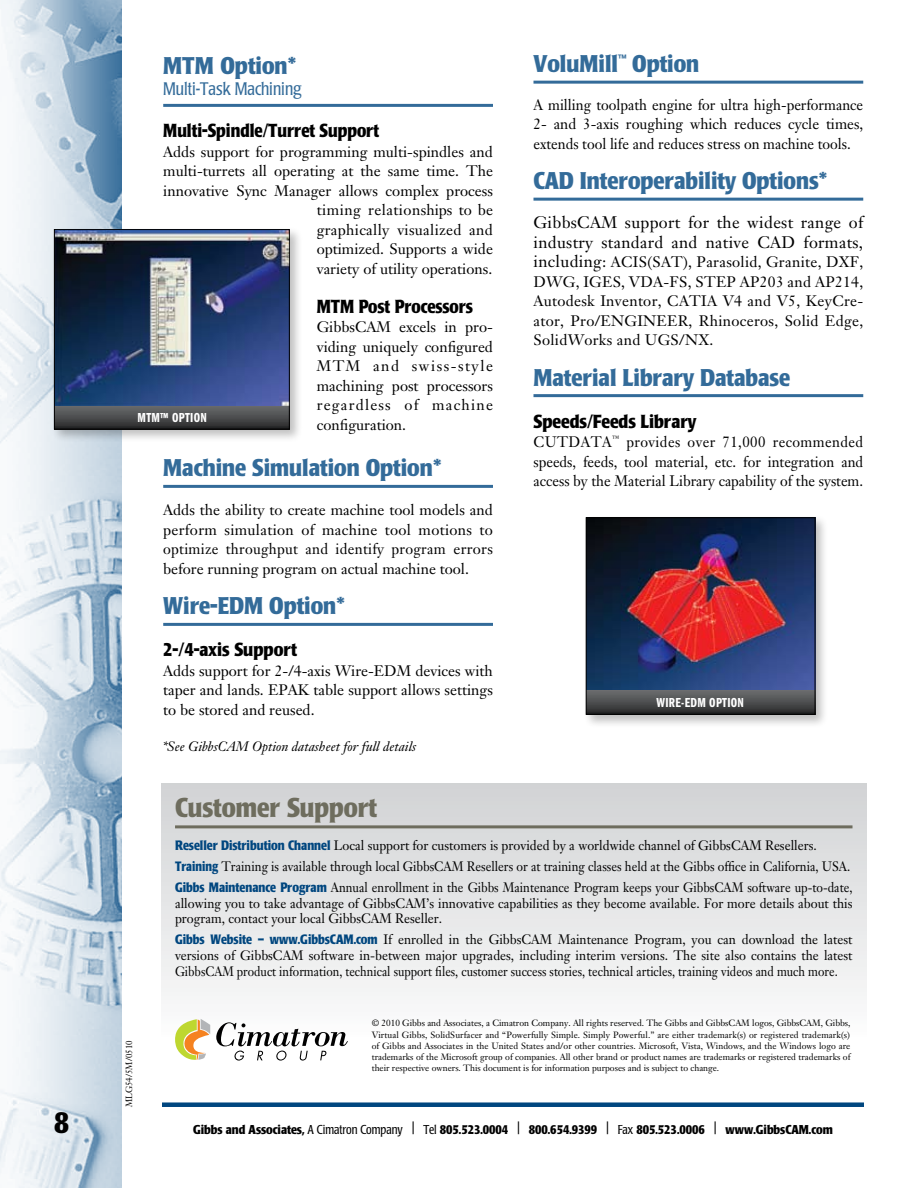
<style>
.page{position:relative;width:918px;height:1188px;background:#fff}
.page>*{position:absolute;margin:0;border:0;box-sizing:border-box;transform-origin:0 0}
.t1{font:700 condensed 30px "Poppl Laudatio";color:#000}
.t2{font:700 condensed 27px "Poppl Laudatio";color:#6e6d5e}
.t3{font:700 condensed 24px "Poppl Laudatio";color:#336b99}
.t4{font:700 condensed 18.75px "Poppl Laudatio";color:#000;scale:.95 1}
.t5{font:700 condensed 18.75px "Poppl Laudatio";color:#000}
.t6{font:300 condensed 18px "Poppl Laudatio";color:#336b99}
.t7{font:16.5px/19.5px "Janson Text";letter-spacing:.02em;color:#000}
.t8{font:15px/19.5px "Janson Text";color:#000;text-align:justify}
.t9{font:15px/19.5px "Janson Text";color:#000;text-align:justify;scale:.95 1}
.t10{font:13.5px/15.8px "Janson Text";color:#000;scale:.95 1}
.t11{font:italic 13.5px "Janson Text";color:#000}
.t12{font:13.5px "Franklin Gothic Demi Cmpr";letter-spacing:.02em;color:#fff}
.t13{font:700 condensed 12.75px "Poppl Laudatio";color:#000}
.t14{font:9px/11.2px "Janson Text";color:#000;text-align:justify}
.t15{font:9px "Janson Text";color:#000;scale:.95 1}
.s1{font-stretch:normal}
.s2{font-size:16.5px}
.s3{font-family:"Poppl Laudatio";font-weight:700;font-stretch:condensed;color:#00467f}
.s4{font-weight:300}
</style>
<div class="page">
<img style="left:0;top:0;width:122px;height:1188px">
<div style="left:162px;top:783px;width:704px;height:258px;background:linear-gradient(to bottom,#d1d3d4,#fdfdfd)"></div>
<hr style="left:175px;top:825px;width:678px;height:3px;background:#6e6d5e">
<hr style="left:163px;top:104px;width:330px;height:3px;background:#336b99">
<hr style="left:163px;top:485px;width:330px;height:3px;background:#336b99">
<hr style="left:163px;top:623px;width:330px;height:3px;background:#336b99">
<hr style="left:533px;top:81px;width:330px;height:3px;background:#336b99">
<hr style="left:533px;top:198px;width:330px;height:3px;background:#336b99">
<hr style="left:533px;top:394px;width:330px;height:3px;background:#336b99">
<div style="left:162px;top:1102px;width:702px;height:5px;background:#00467f"></div>
<svg style="left:175px;top:1019px;width:35px;height:41px"></svg>
<svg style="left:216px;top:1022px;width:132px;height:39px"></svg>
<div style="left:51px;top:226px;width:259px;height:223px;background:#000;opacity:.25"></div>
<svg style="left:56px;top:406px;width:232px;height:21px;background:#4c4d4e"></svg>
<img style="left:56px;top:231px;width:232px;height:175px">
<div style="left:54px;top:229px;width:236px;height:200px;border:1px solid #000"></div>
<div style="left:583px;top:515px;width:253px;height:220px;background:#000;opacity:.25"></div>
<svg style="left:588px;top:690px;width:225px;height:23px;background:#4d4e4f"></svg>
<img style="left:588px;top:519px;width:225px;height:171px">
<div style="left:586px;top:517px;width:229px;height:198px;border:1px solid #000"></div>
<h1 class="t1" style="left:54px;top:1105px;width:16px">8</h1>
<h3 class="t3" style="left:163px;top:52px;width:135px">MTM Option<span class="s1">*</span></h3>
<p class="t6" style="left:163px;top:79px;width:140px">Multi-Task Machining</p>
<p class="t4" style="left:163px;top:120px;width:229px">Multi-Spindle/Turret Support</p>
<p class="t8" style="left:163px;top:142px;width:331px;text-align:right">Adds support for programming multi-spindles and multi-turrets all operating at the same time. The innovative Sync Manager allows complex process timing relationships to be<br>graphically visualized and<br>optimized. Supports a wide<br>variety of utility operations.</p>
<p class="t4" style="left:317px;top:296px;width:166px">MTM Post Processors</p>
<p class="t8" style="left:317px;top:317px;width:178px">GibbsCAM excels in pro&shy;viding uniquely configured MTM and swiss-style machining post processors regardless of machine configuration.</p>
<h3 class="t3" style="left:163px;top:454px;width:280px">Machine Simulation Option<span class="s1">*</span></h3>
<p class="t8" style="left:163px;top:500px;width:331px">Adds the ability to create machine tool models and perform simulation of machine tool motions to optimize throughput and identify program errors before running program on actual machine tool.</p>
<h3 class="t3" style="left:163px;top:592px;width:184px">Wire-EDM Option<span class="s1">*</span></h3>
<p class="t5" style="left:163px;top:639px;width:135px">2-/4-axis Support</p>
<p class="t8" style="left:163px;top:661px;width:331px">Adds support for 2-/4-axis Wire-EDM devices with taper and lands. EPAK table support allows settings to be stored and reused.</p>
<p class="t12" style="left:138px;top:410px;width:71px">MTM™ OPTION</p>
<p class="t11" style="left:162px;top:738px;width:256px">*See GibbsCAM Option datasheet for full details</p>
<h3 class="t3" style="left:533px;top:50px;width:167px">VoluMill<sup>™</sup> Option</h3>
<p class="t9" style="left:533px;top:94px;width:349px">A milling toolpath engine for ultra high-performance 2- and 3-axis roughing which reduces cycle times, extends tool life and reduces stress on machine tools.</p>
<h3 class="t3" style="left:533px;top:167px;width:296px">CAD Interoperability Options<span class="s1">*</span></h3>
<p class="t7" style="left:533px;top:212px;width:331px">GibbsCAM support for the widest range of industry standard and native CAD formats,</p>
<p class="t8" style="left:533px;top:252px;width:331px"><span class="s2">including:</span> ACIS(SAT), Parasolid, Granite, DXF, DWG, IGES, VDA-FS, STEP AP203 and AP214, Autodesk Inventor, CATIA V4 and V5, KeyCre&shy;ator, Pro/ENGINEER, Rhinoceros, Solid Edge, SolidWorks and UGS/NX.</p>
<h3 class="t3" style="left:533px;top:363px;width:258px">Material Library Database</h3>
<p class="t5" style="left:533px;top:410px;width:164px">Speeds/Feeds Library</p>
<p class="t9" style="left:533px;top:432px;width:349px">CUTDATA<sup>™</sup> provides over 71,000 recommended speeds, feeds, tool material, etc. for integration and access by the Material Library capability of the system.</p>
<p class="t12" style="left:657px;top:695px;width:89px">WIRE-EDM OPTION</p>
<p class="t15" style="left:123px;top:1107px;width:72px;rotate:-90deg">MLG54/5M/0510</p>
<h2 class="t2" style="left:175px;top:792px;width:204px">Customer Support</h2>
<p class="t10" style="left:175px;top:834px;width:715px;line-height:21px"><span class="s3">Reseller Distribution Channel</span> Local support for customers is provided by a worldwide channel of GibbsCAM Resellers.<br><span class="s3">Training</span> Training is available through local GibbsCAM Resellers or at training classes held at the Gibbs office in California, USA.<br><span class="s3">Gibbs Maintenance Program</span> Annual enrollment in the Gibbs Maintenance Program keeps your GibbsCAM software up-to-date,</p>
<p class="t10" style="left:175px;top:895px;width:715px">allowing you to take advantage of GibbsCAM’s innovative capabilities as they become available. For more details about this program, contact your local GibbsCAM Reseller.</p>
<p class="t10" style="left:175px;top:932px;width:715px;text-align:justify"><span class="s3">Gibbs Website – www.GibbsCAM.com</span> If enrolled in the GibbsCAM Maintenance Program, you can download the latest versions of GibbsCAM software in-between major upgrades, including interim versions. The site also contains the latest GibbsCAM product information, technical support files, customer success stories, technical articles, training videos and much more.</p>
<p class="t14" style="left:372px;top:1017px;width:480px">© 2010 Gibbs and Associates, a Cimatron Company. All rights reserved. The Gibbs and GibbsCAM logos, GibbsCAM, Gibbs, Virtual Gibbs, SolidSurfacer and “Powerfully Simple. Simply Powerful.” are either trademark(s) or registered trademark(s) of Gibbs and Associates in the United States and/or other countries. Microsoft, Vista, Windows, and the Windows logo are trademarks of the Microsoft group of companies. All other brand or product names are trademarks or registered trademarks of their respective owners. This document is for information purposes and is subject to change.</p>
<p class="t13" style="left:193px;top:1122px;width:641px">Gibbs and Associates, <span class="s4">A Cimatron Company </span><sup>|</sup> <span class="s4">Tel</span> 805.523.0004 <sup>|</sup> 800.654.9399 <sup>|</sup> <span class="s4">Fax</span> 805.523.0006 <sup>|</sup> www.GibbsCAM.com</p>
</div>
